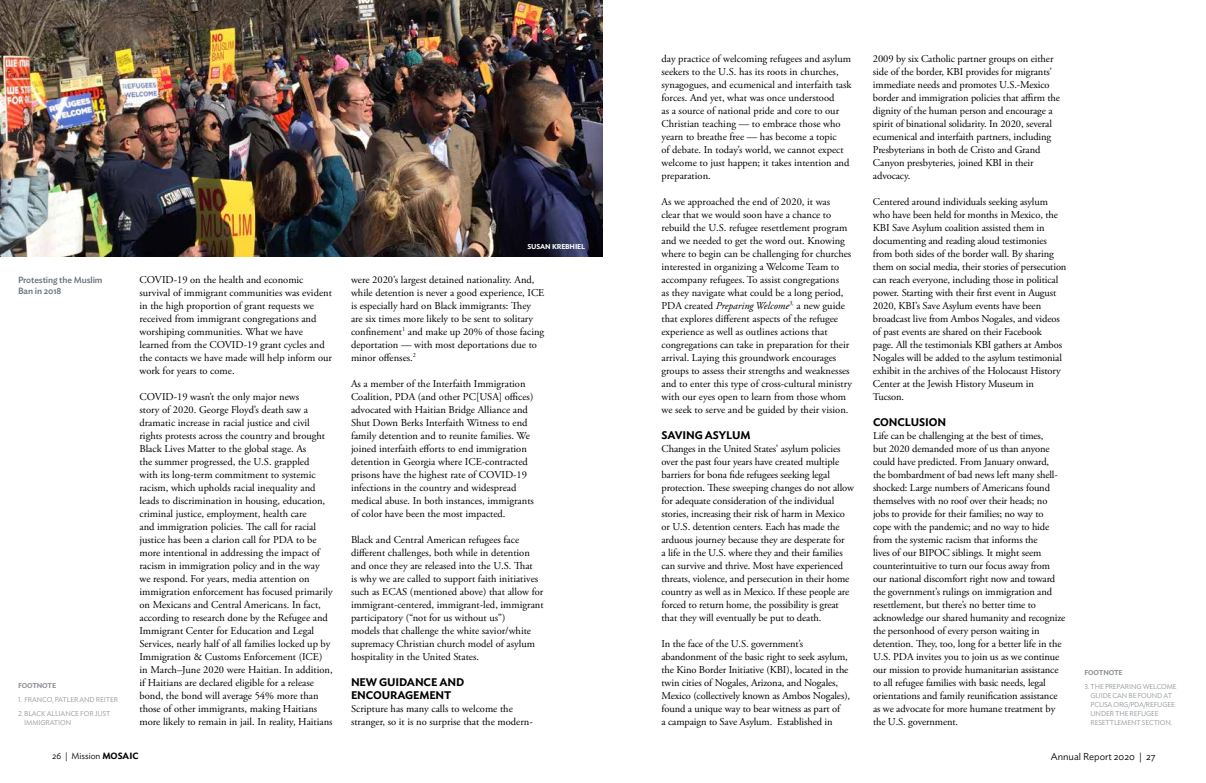
<style>
.page{position:relative;width:1206px;height:783px;background:#fff}
.page>*{position:absolute;margin:0;border:0;box-sizing:border-box;transform-origin:0 0}
.t1{font:600 11px/13px "Ideal Sans";letter-spacing:-.01em;color:#000}
.t2{font:10.5px/13px "Adobe Garamond Pro";color:#000}
.t3{font:300 10px "Ideal Sans";color:#000}
.t4{font:500 9px/11px "Ideal Sans";letter-spacing:-.01em;color:#6a747b}
.t5{font:300 9px "Ideal Sans";color:#000}
.t6{font:300 7px/9px "Ideal Sans";letter-spacing:-.02em;color:#8e9397}
.t7{font:600 7px "Ideal Sans";letter-spacing:-.02em;color:#8e9397}
.t8{font:600 7px "Ideal Sans";letter-spacing:-.02em;color:#fff}
.s1{font-style:italic}
.s2{font-weight:600}
</style>
<div class="page">
<img style="left:0;top:0;width:603px;height:257px">
<p class="t4" style="left:18px;top:273px;width:86px">Protesting the Muslim<br>Ban in 2018</p>
<p class="t7" style="left:18px;top:680px;width:40px">FOOTNOTE</p>
<p class="t6" style="left:18px;top:694px;width:102px">1. FRANCO, PATLER AND REITER</p>
<p class="t6" style="left:24px;top:708px;width:88px;text-indent:-6px">2. BLACK ALLIANCE FOR JUST<br>IMMIGRATION</p>
<p class="t2" style="left:140px;top:273px;width:194px">COVID-19 on the health and economic survival of immigrant communities was evident in the high proportion of grant requests we received from immigrant congregations and worshiping communities. What we have learned from the COVID-19 grant cycles and the contacts we have made will help inform our work for years to come.</p>
<p class="t2" style="left:140px;top:390px;width:195px">COVID-19 wasn’t the only major news<br>story of 2020. George Floyd’s death saw a dramatic increase in racial justice and civil rights protests across the country and brought Black Lives Matter to the global stage. As<br>the summer progressed, the U.S. grappled<br>with its long-term commitment to systemic racism, which upholds racial inequality and leads to discrimination in housing, education, criminal justice, employment, health care<br>and immigration policies. The call for racial justice has been a clarion call for PDA to be more intentional in addressing the impact of racism in immigration policy and in the way we respond. For years, media attention on immigration enforcement has focused primarily on Mexicans and Central Americans. In fact, according to research done by the Refugee and Immigrant Center for Education and Legal Services, nearly half of all families locked up by Immigration &amp; Customs Enforcement (ICE) in March–June 2020 were Haitian. In addition, if Haitians are declared eligible for a release bond, the bond will average 54% more than those of other immigrants, making Haitians more likely to remain in jail. In reality, Haitians</p>
<p class="t8" style="left:528px;top:241px;width:59px">SUSAN KREBHIEL</p>
<p class="t2" style="left:351px;top:273px;width:195px">were 2020’s largest detained nationality. And, while detention is never a good experience, ICE is especially hard on Black immigrants: They are six times more likely to be sent to solitary confinement<sup>1</sup> and make up 20% of those facing deportation — with most deportations due to minor offenses.<sup>2</sup></p>
<p class="t2" style="left:351px;top:377px;width:185px">As a member of the Interfaith Immigration Coalition, PDA (and other PC[USA] offices) advocated with Haitian Bridge Alliance and Shut Down Berks Interfaith Witness to end family detention and to reunite families. We joined interfaith efforts to end immigration detention in Georgia where ICE-contracted prisons have the highest rate of COVID-19 infections in the country and widespread medical abuse. In both instances, immigrants of color have been the most impacted.</p>
<p class="t2" style="left:351px;top:533px;width:194px">Black and Central American refugees face different challenges, both while in detention and once they are released into the U.S. That<br>is why we are called to support faith initiatives such as ECAS (mentioned above) that allow for immigrant-centered, immigrant-led, immigrant participatory (“not for us without us”)<br>models that challenge the white savior/white supremacy Christian church model of asylum hospitality in the United States.</p>
<p class="t1" style="left:351px;top:674px;width:115px">NEW GUIDANCE AND<br>ENCOURAGEMENT</p>
<p class="t2" style="left:351px;top:702px;width:183px">Scripture has many calls to welcome the stranger, so it is no surprise that the modern-</p>
<p class="t2" style="left:661px;top:52px;width:192px">day practice of welcoming refugees and asylum seekers to the U.S. has its roots in churches, synagogues, and ecumenical and interfaith task forces. And yet, what was once understood<br>as a source of national pride and core to our Christian teaching — to embrace those who yearn to breathe free — has become a topic<br>of debate. In today’s world, we cannot expect welcome to just happen; it takes intention and preparation.</p>
<p class="t2" style="left:661px;top:195px;width:192px">As we approached the end of 2020, it was<br>clear that we would soon have a chance to rebuild the U.S. refugee resettlement program and we needed to get the word out. Knowing where to begin can be challenging for churches interested in organizing a Welcome Team to accompany refugees. To assist congregations<br>as they navigate what could be a long period, PDA created <span class="s1">Preparing Welcome</span><sup>3,</sup> a new guide that explores different aspects of the refugee experience as well as outlines actions that congregations can take in preparation for their arrival. Laying this groundwork encourages groups to assess their strengths and weaknesses and to enter this type of cross-cultural ministry with our eyes open to learn from those whom we seek to serve and be guided by their vision.</p>
<p class="t1" style="left:662px;top:427px;width:90px">SAVING ASYLUM</p>
<p class="t2" style="left:662px;top:442px;width:194px">Changes in the United States’ asylum policies over the past four years have created multiple barriers for bona fide refugees seeking legal protection. These sweeping changes do not allow for adequate consideration of the individual stories, increasing their risk of harm in Mexico or U.S. detention centers. Each has made the arduous journey because they are desperate for<br>a life in the U.S. where they and their families can survive and thrive. Most have experienced threats, violence, and persecution in their home country as well as in Mexico. If these people are forced to return home, the possibility is great that they will eventually be put to death.</p>
<p class="t2" style="left:662px;top:637px;width:190px">In the face of the U.S. government’s abandonment of the basic right to seek asylum, the Kino Border Initiative (KBI), located in the twin cities of Nogales, Arizona, and Nogales, Mexico (collectively known as Ambos Nogales), found a unique way to bear witness as part of<br>a campaign to Save Asylum. Established in</p>
<p class="t2" style="left:873px;top:52px;width:189px">2009 by six Catholic partner groups on either side of the border, KBI provides for migrants’ immediate needs and promotes U.S.-Mexico border and immigration policies that affirm the dignity of the human person and encourage a spirit of binational solidarity. In 2020, several ecumenical and interfaith partners, including Presbyterians in both de Cristo and Grand Canyon presbyteries, joined KBI in their advocacy.</p>
<p class="t2" style="left:873px;top:195px;width:195px">Centered around individuals seeking asylum who have been held for months in Mexico, the KBI Save Asylum coalition assisted them in documenting and reading aloud testimonies from both sides of the border wall. By sharing them on social media, their stories of persecution can reach everyone, including those in political power. Starting with their first event in August 2020, KBI’s Save Asylum events have been broadcast live from Ambos Nogales, and videos of past events are shared on their Facebook<br>page. All the testimonials KBI gathers at Ambos Nogales will be added to the asylum testimonial exhibit in the archives of the Holocaust History Center at the Jewish History Museum in Tucson.</p>
<p class="t1" style="left:873px;top:414px;width:75px">CONCLUSION</p>
<p class="t2" style="left:873px;top:429px;width:194px">Life can be challenging at the best of times,<br>but 2020 demanded more of us than anyone could have predicted. From January onward,<br>the bombardment of bad news left many shell&shy;shocked: Large numbers of Americans found themselves with no roof over their heads; no jobs to provide for their families; no way to<br>cope with the pandemic; and no way to hide from the systemic racism that informs the<br>lives of our BIPOC siblings. It might seem counterintuitive to turn our focus away from our national discomfort right now and toward the government’s rulings on immigration and resettlement, but there’s no better time to acknowledge our shared humanity and recognize the personhood of every person waiting in detention. They, too, long for a better life in the U.S. PDA invites you to join us as we continue our mission to provide humanitarian assistance to all refugee families with basic needs, legal orientations and family reunification assistance as we advocate for more humane treatment by the U.S. government.</p>
<p class="t7" style="left:1084px;top:667px;width:40px">FOOTNOTE</p>
<p class="t6" style="left:1091px;top:681px;width:88px;text-indent:-6px">3. THE PREPARING WELCOME<br>GUIDE CAN BE FOUND AT<br>PCUSA.ORG/PDA/REFUGEE<br>UNDER THE REFUGEE<br>RESETTLEMENT SECTION.</p>
<p class="t5" style="left:52px;top:749px;width:88px">26 | Mission <span class="s2">MOSAIC</span></p>
<p class="t3" style="left:1051px;top:749px;width:106px">Annual Report 2020 | 27</p>
</div>
